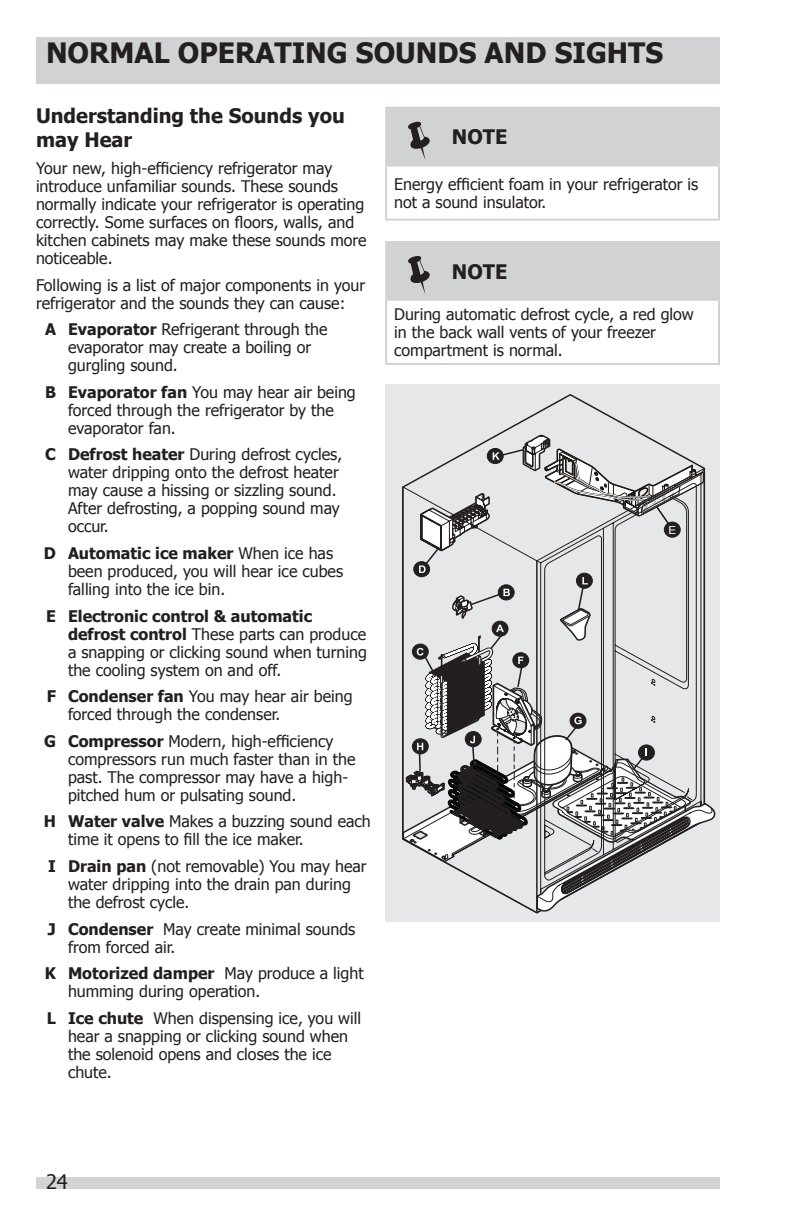
<style>
.page{position:relative;width:792px;height:1224px;background:#fff}
.page>*{position:absolute;margin:0;border:0;box-sizing:border-box;transform-origin:0 0}
.ID_Heading_Even{font:700 28px "Tahoma";color:#231f20}
.ID_1st_Level_Sub_Hea{font:700 20px/24px "Tahoma";color:#231f20}
.ID_Warning_Note_Head{font:700 20px "Tahoma";color:#231f20}
.t1{font:20px "Tahoma";color:#231f20}
.ID_Numbered_Text{font:16px/18px "Tahoma";color:#231f20}
.ID_Body_Text{font:16px/18px "Tahoma";color:#231f20}
.ID_Note_Important_Te{font:16px/18px "Tahoma";color:#231f20}
.t2{font:11px "Arial";color:#fff;scale:1.05 1}
.s1{font-weight:700}
</style>
<div class="page">
<hr style="left:385px;top:107px;width:59px;height:2px;background:#d1d2d4">
<hr style="left:385px;top:109px;width:2px;height:56px;background:#d1d2d4">
<hr style="left:444px;top:107px;width:276px;height:2px;background:#d1d2d4">
<hr style="left:718px;top:109px;width:2px;height:56px;background:#d1d2d4">
<hr style="left:385px;top:165px;width:59px;height:2px;background:#d1d2d4">
<hr style="left:385px;top:167px;width:2px;height:52px;background:#d1d2d4">
<hr style="left:444px;top:165px;width:276px;height:2px;background:#d1d2d4">
<hr style="left:718px;top:167px;width:2px;height:52px;background:#d1d2d4">
<hr style="left:385px;top:219px;width:59px;height:2px;background:#d1d2d4">
<hr style="left:444px;top:219px;width:276px;height:2px;background:#d1d2d4">
<hr style="left:385px;top:241px;width:59px;height:2px;background:#d1d2d4">
<hr style="left:385px;top:243px;width:2px;height:56px;background:#d1d2d4">
<hr style="left:444px;top:241px;width:276px;height:2px;background:#d1d2d4">
<hr style="left:718px;top:243px;width:2px;height:56px;background:#d1d2d4">
<hr style="left:385px;top:299px;width:59px;height:2px;background:#d1d2d4">
<hr style="left:385px;top:301px;width:2px;height:62px;background:#d1d2d4">
<hr style="left:444px;top:299px;width:276px;height:2px;background:#d1d2d4">
<hr style="left:718px;top:301px;width:2px;height:62px;background:#d1d2d4">
<hr style="left:385px;top:363px;width:59px;height:2px;background:#d1d2d4">
<hr style="left:444px;top:363px;width:276px;height:2px;background:#d1d2d4">
<div style="left:385px;top:384px;width:335px;height:538px;background:#e6e7e9"></div>
<svg style="left:402px;top:394px;width:314px;height:519px"></svg>
<div style="left:664px;top:522px;width:16px;height:15px;background:#231f20;border-radius:50%"></div>
<div style="left:664px;top:522px;width:16px;height:15px;border:1px solid #231f20;border-radius:50%"></div>
<div style="left:36px;top:1177px;width:684px;height:12px;background:#d3d3d3"></div>
<div style="left:36px;top:37px;width:684px;height:46px;background:#d1d2d4"></div>
<div style="left:387px;top:109px;width:331px;height:56px;background:#d1d2d4"></div>
<div style="left:387px;top:243px;width:331px;height:56px;background:#d1d2d4"></div>
<p class="ID_Heading_Even" style="left:46px;top:33px;width:619px">NORMAL OPERATING SOUNDS AND SIGHTS</p>
<p class="ID_1st_Level_Sub_Hea" style="left:36px;top:103px;width:310px">Understanding the Sounds you may Hear</p>
<p class="ID_Body_Text" style="left:36px;top:158px;width:332px">Your new, high-efficiency refrigerator may introduce unfamiliar sounds. These sounds normally indicate your refrigerator is operating correctly. Some surfaces on floors, walls, and kitchen cabinets may make these sounds more noticeable.</p>
<p class="ID_Body_Text" style="left:36px;top:275px;width:331px">Following is a list of major components in your refrigerator and the sounds they can cause:</p>
<p class="ID_Numbered_Text" style="left:68px;top:320px;width:261px;text-indent:-23px"><span class="s1">A Evaporator</span> Refrigerant through the evaporator may create a boiling or gurgling sound.</p>
<p class="ID_Numbered_Text" style="left:68px;top:382px;width:289px;text-indent:-23px"><span class="s1">B Evaporator fan</span> You may hear air being forced through the refrigerator by the evaporator fan.</p>
<p class="ID_Numbered_Text" style="left:68px;top:445px;width:276px;text-indent:-23px"><span class="s1">C Defrost heater</span> During defrost cycles, water dripping onto the defrost heater may cause a hissing or sizzling sound.<br>After defrosting, a popping sound may occur.</p>
<p class="ID_Numbered_Text" style="left:68px;top:543px;width:277px;text-indent:-24px"><span class="s1">D Automatic ice maker</span> When ice has been produced, you will hear ice cubes falling into the ice bin.</p>
<p class="ID_Numbered_Text" style="left:68px;top:606px;width:301px;text-indent:-22px"><span class="s1">E Electronic control &amp; automatic defrost control</span> These parts can produce a snapping or clicking sound when turning the cooling system on and off.</p>
<p class="ID_Numbered_Text" style="left:68px;top:687px;width:286px;text-indent:-21px"><span class="s1">F Condenser fan</span> You may hear air being forced through the condenser.</p>
<p class="ID_Numbered_Text" style="left:68px;top:731px;width:289px;text-indent:-24px"><span class="s1">G Compressor</span> Modern, high-efficiency compressors run much faster than in the past. The compressor may have a high&shy;pitched hum or pulsating sound.</p>
<p class="ID_Numbered_Text" style="left:68px;top:812px;width:304px;text-indent:-24px"><span class="s1">H Water valve</span> Makes a buzzing sound each time it opens to fill the ice maker.</p>
<p class="ID_Numbered_Text" style="left:68px;top:856px;width:300px;text-indent:-20px"><span class="s1">I Drain pan</span> (not removable) You may hear water dripping into the drain pan during the defrost cycle.</p>
<p class="ID_Numbered_Text" style="left:68px;top:919px;width:289px;text-indent:-20px"><span class="s1">J Condenser</span> May create minimal sounds from forced air.</p>
<p class="ID_Numbered_Text" style="left:68px;top:964px;width:297px;text-indent:-23px"><span class="s1">K Motorized damper</span> May produce a light humming during operation.</p>
<p class="ID_Numbered_Text" style="left:68px;top:1008px;width:295px;text-indent:-21px"><span class="s1">L Ice chute</span> When dispensing ice, you will hear a snapping or clicking sound when the solenoid opens and closes the ice chute.</p>
<p class="ID_Warning_Note_Head" style="left:452px;top:123px;width:57px">NOTE</p>
<p class="ID_Note_Important_Te" style="left:394px;top:174px;width:306px">Energy efficient foam in your refrigerator is not a sound insulator.</p>
<p class="ID_Warning_Note_Head" style="left:452px;top:257px;width:57px">NOTE</p>
<p class="ID_Note_Important_Te" style="left:394px;top:304px;width:301px">During automatic defrost cycle, a red glow in the back wall vents of your freezer compartment is normal.</p>
<p class="t2" style="left:669px;top:523px;width:9px">E</p>
<p class="t1" style="left:46px;top:1168px;width:23px">24</p>
</div>
